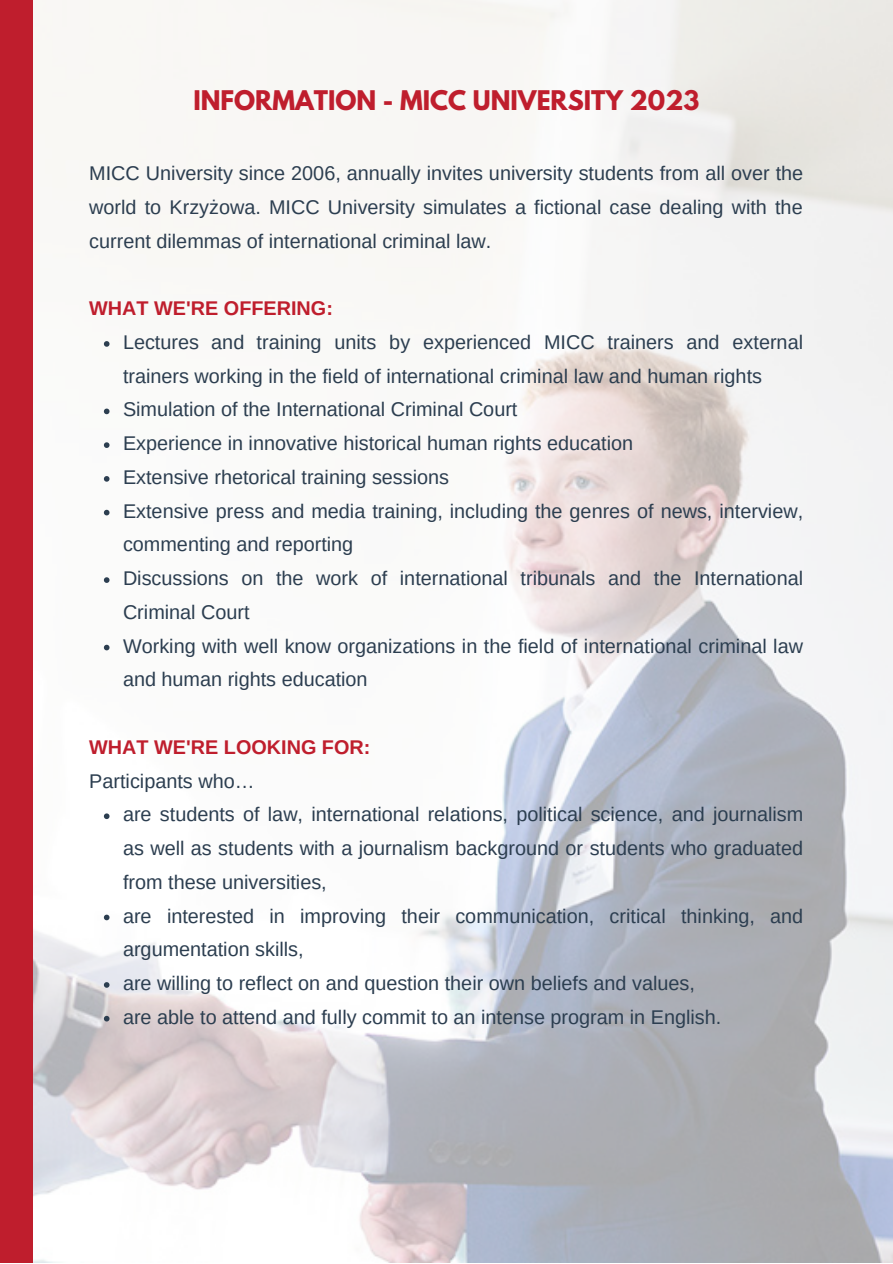
<style>
.page{position:relative;width:893px;height:1264px;background:#fff}
.page>*{position:absolute;margin:0;border:0;box-sizing:border-box;transform-origin:0 0}
.t1{font:700 24px "League Spartan";color:#bf1e2d}
.t2{font:19.8px/33.8px "Arimo";color:#2c3e50}
.t3{font:700 19.8px "Arimo";color:#bf1e2d}
</style>
<div class="page">
<img style="left:32px;top:0;width:860px;height:1262px">
<div style="left:0;top:0;width:32px;height:1262px;background:#bf1e2d"></div>
<svg style="left:104px;top:341px;width:5px;height:6px"></svg>
<svg style="left:104px;top:408px;width:5px;height:6px"></svg>
<svg style="left:104px;top:442px;width:5px;height:6px"></svg>
<svg style="left:104px;top:476px;width:5px;height:5px"></svg>
<svg style="left:104px;top:510px;width:5px;height:5px"></svg>
<svg style="left:104px;top:577px;width:5px;height:6px"></svg>
<svg style="left:104px;top:644px;width:5px;height:6px"></svg>
<svg style="left:104px;top:813px;width:5px;height:6px"></svg>
<svg style="left:104px;top:914px;width:5px;height:6px"></svg>
<svg style="left:104px;top:982px;width:5px;height:5px"></svg>
<svg style="left:104px;top:1015px;width:5px;height:6px"></svg>
<p class="t1" style="left:193px;top:88px;width:507px">INFORMATION - MICC UNIVERSITY 2023</p>
<p class="t2" style="left:89px;top:156px;width:715px;text-align:justify">MICC University since 2006, annually invites university students from all over the world to Krzyżowa. MICC University simulates a fictional case dealing with the current dilemmas of international criminal law.</p>
<p class="t3" style="left:89px;top:297px;width:245px">WHAT WE'RE OFFERING:</p>
<p class="t2" style="left:123px;top:325px;width:681px">Lectures and training units by experienced MICC trainers and external trainers working in the field of international criminal law and human rights Simulation of the International Criminal Court<br>Experience in innovative historical human rights education<br>Extensive rhetorical training sessions<br>Extensive press and media training, including the genres of news, interview, commenting and reporting<br>Discussions on the work of international tribunals and the International Criminal Court<br>Working with well know organizations in the field of international criminal law and human rights education</p>
<p class="t3" style="left:89px;top:736px;width:282px">WHAT WE'RE LOOKING FOR:</p>
<p class="t2" style="left:89px;top:763px;width:167px">Participants who…</p>
<p class="t2" style="left:123px;top:797px;width:681px">are students of law, international relations, political science, and journalism as well as students with a journalism background or students who graduated from these universities,<br>are interested in improving their communication, critical thinking, and argumentation skills,<br>are willing to reflect on and question their own beliefs and values,<br>are able to attend and fully commit to an intense program in English.</p>
</div>
